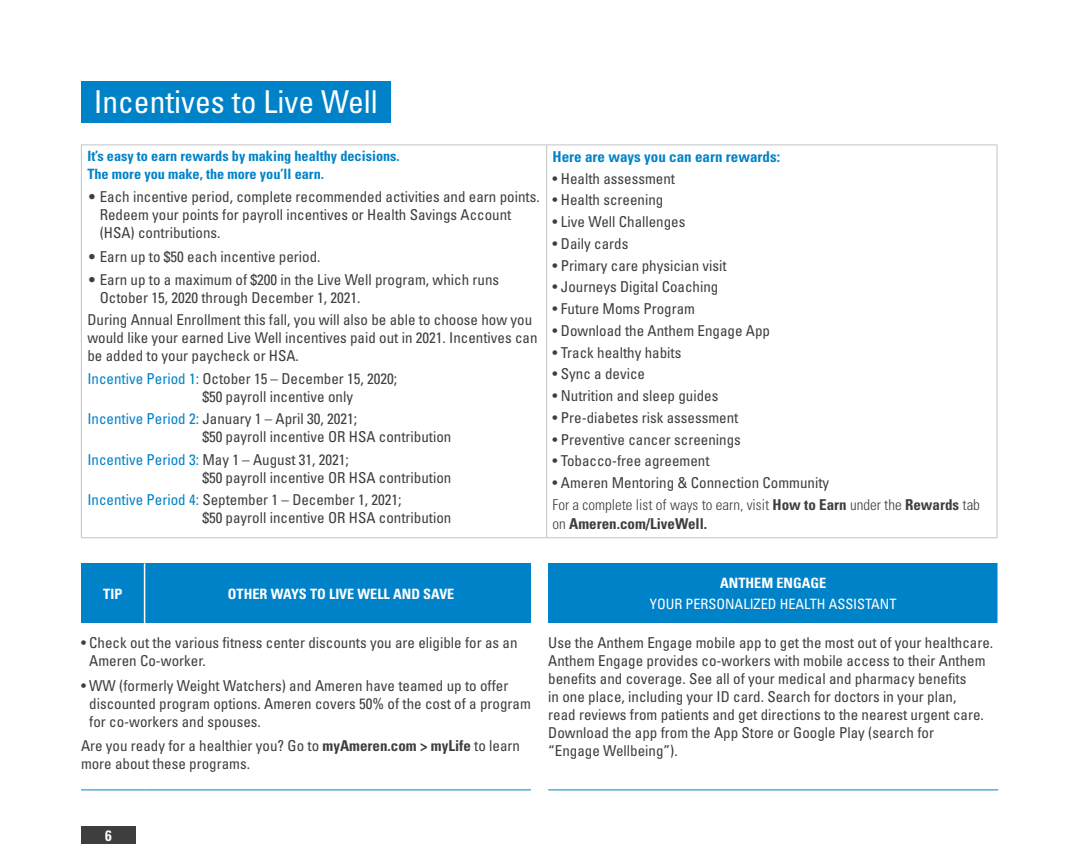
<style>
.page{position:relative;width:1080px;height:864px;background:#fff}
.page>*{position:absolute;margin:0;border:0;box-sizing:border-box;transform-origin:0 0}
.NEW_Subtitle_-_green{font:condensed 31.5px "Univers LT Std";color:#fff}
.Chart_body{font:condensed 15px/18px "Univers LT Std";color:#3e3e3f}
.New_Body_10_14{font:condensed 15px/18px "Univers LT Std";color:#3e3e3f}
.Chart_body-2{font:300 condensed 15px/18.8px "Univers LT Std";color:#3e3e3f}
.Chart_body-3{font:700 condensed 15px "Univers LT Std";color:#0082c8}
.t1{font:700 condensed 15px "Univers LT Std";color:#fff}
.t2{font:700 condensed 14.25px/18px "Univers LT Std";color:#0082c8}
.title_within_chart{font:700 condensed 14.25px "Univers LT Std";color:#fff}
.title_within_chart-2{font:condensed 14.25px "Univers LT Std";color:#fff}
.s1{font-weight:300}
.s2{color:#0082c8}
.s3{font-weight:700}
</style>
<div class="page">
<div style="left:81px;top:826px;width:54px;height:18px;background:#3e3e3f"></div>
<hr style="left:81px;top:145px;width:466px;height:1px;background:#c2c3c6">
<hr style="left:81px;top:145px;width:1px;height:392px;background:#c2c3c6">
<hr style="left:547px;top:145px;width:450px;height:1px;background:#c2c3c6">
<hr style="left:546px;top:145px;width:1px;height:392px;background:#c2c3c6">
<hr style="left:997px;top:145px;width:1px;height:392px;background:#c2c3c6">
<hr style="left:81px;top:537px;width:466px;height:1px;background:#c2c3c6">
<hr style="left:547px;top:537px;width:450px;height:1px;background:#c2c3c6">
<div style="left:81px;top:563px;width:64px;height:60px;background:#0082c8"></div>
<div style="left:145px;top:563px;width:386px;height:60px;background:#0082c8"></div>
<hr style="left:144px;top:563px;width:1px;height:60px;background:#fff">
<hr style="left:81px;top:790px;width:64px;height:1px;background:#0082c8">
<hr style="left:145px;top:790px;width:386px;height:1px;background:#0082c8">
<div style="left:548px;top:563px;width:450px;height:60px;background:#0082c8"></div>
<hr style="left:548px;top:790px;width:450px;height:1px;background:#0082c8">
<div style="left:81px;top:81px;width:310px;height:41px;background:#0082c8"></div>
<p class="NEW_Subtitle_-_green" style="left:94px;top:82px;width:286px">Incentives to Live Well</p>
<p class="t2" style="left:87px;top:147px;width:314px">It’s easy to earn rewards by making healthy decisions.<br>The more you make, the more you’ll earn.</p>
<p class="Chart_body" style="left:100px;top:188px;width:441px;text-indent:-12px"><span class="s1">•</span> Each incentive period, complete recommended activities and earn points.<br>Redeem your points for payroll incentives or Health Savings Account (HSA) contributions.</p>
<p class="Chart_body" style="left:87px;top:247px;width:235px"><span class="s1">•</span> Earn up to $50 each incentive period.</p>
<p class="Chart_body" style="left:100px;top:270px;width:401px;text-indent:-12px"><span class="s1">•</span> Earn up to a maximum of $200 in the Live Well program, which runs<br>October 15, 2020 through December 1, 2021.</p>
<p class="Chart_body" style="left:87px;top:311px;width:452px">During Annual Enrollment this fall, you will also be able to choose how you would like your earned Live Well incentives paid out in 2021. Incentives can be added to your paycheck or HSA.</p>
<p class="Chart_body" style="left:202px;top:369px;width:196px;text-indent:-115px"><span class="s2">Incentive Period 1:</span> October 15 – December 15, 2020; $50 payroll incentive only</p>
<p class="Chart_body" style="left:202px;top:410px;width:251px;text-indent:-115px"><span class="s2">Incentive Period 2:</span> January 1 – April 30, 2021;<br>$50 payroll incentive OR HSA contribution</p>
<p class="Chart_body" style="left:202px;top:450px;width:251px;text-indent:-115px"><span class="s2">Incentive Period 3:</span> May 1 – August 31, 2021;<br>$50 payroll incentive OR HSA contribution</p>
<p class="Chart_body" style="left:202px;top:491px;width:251px;text-indent:-115px"><span class="s2">Incentive Period 4:</span> September 1 – December 1, 2021;<br>$50 payroll incentive OR HSA contribution</p>
<p class="Chart_body-3" style="left:553px;top:147px;width:229px">Here are ways you can earn rewards:</p>
<p class="Chart_body" style="left:553px;top:169px;width:124px">• Health assessment</p>
<p class="Chart_body" style="left:553px;top:191px;width:112px">• Health screening</p>
<p class="Chart_body" style="left:553px;top:212px;width:134px">• Live Well Challenges</p>
<p class="Chart_body" style="left:553px;top:234px;width:77px">• Daily cards</p>
<p class="Chart_body" style="left:553px;top:256px;width:176px">• Primary care physician visit</p>
<p class="Chart_body" style="left:553px;top:278px;width:167px">• Journeys Digital Coaching</p>
<p class="Chart_body" style="left:553px;top:299px;width:144px">• Future Moms Program</p>
<p class="Chart_body" style="left:553px;top:321px;width:219px">• Download the Anthem Engage App</p>
<p class="Chart_body" style="left:553px;top:343px;width:130px">• Track healthy habits</p>
<p class="Chart_body" style="left:553px;top:365px;width:94px">• Sync a device</p>
<p class="Chart_body" style="left:553px;top:386px;width:167px">• Nutrition and sleep guides</p>
<p class="Chart_body" style="left:553px;top:408px;width:187px">• Pre-diabetes risk assessment</p>
<p class="Chart_body" style="left:553px;top:430px;width:190px">• Preventive cancer screenings</p>
<p class="Chart_body" style="left:553px;top:452px;width:158px">• Tobacco-free agreement</p>
<p class="Chart_body" style="left:553px;top:473px;width:278px">• Ameren Mentoring &amp; Connection Community</p>
<p class="Chart_body-2" style="left:553px;top:495px;width:429px">For a complete list of ways to earn, visit <span class="s3">How to Earn</span> under the <span class="s3">Rewards</span> tab on <span class="s3">Ameren.com/LiveWell.</span></p>
<p class="title_within_chart" style="left:103px;top:585px;width:21px">TIP</p>
<p class="title_within_chart" style="left:228px;top:585px;width:228px">OTHER WAYS TO LIVE WELL AND SAVE</p>
<p class="New_Body_10_14" style="left:89px;top:633px;width:430px;text-indent:-8px">• Check out the various fitness center discounts you are eligible for as an<br>Ameren Co-worker.</p>
<p class="New_Body_10_14" style="left:89px;top:676px;width:443px;text-indent:-8px">• WW (formerly Weight Watchers) and Ameren have teamed up to offer discounted program options. Ameren covers 50% of the cost of a program for co-workers and spouses.</p>
<p class="New_Body_10_14" style="left:81px;top:737px;width:441px">Are you ready for a healthier you? Go to <span class="s3">myAmeren.com &gt; myLife</span> to learn more about these programs.</p>
<p class="title_within_chart" style="left:720px;top:574px;width:108px">ANTHEM ENGAGE</p>
<p class="title_within_chart-2" style="left:650px;top:595px;width:248px">YOUR PERSONALIZED HEALTH ASSISTANT</p>
<p class="New_Body_10_14" style="left:548px;top:633px;width:446px">Use the Anthem Engage mobile app to get the most out of your healthcare.<br>Anthem Engage provides co-workers with mobile access to their Anthem benefits and coverage. See all of your medical and pharmacy benefits<br>in one place, including your ID card. Search for doctors in your plan,<br>read reviews from patients and get directions to the nearest urgent care.<br>Download the app from the App Store or Google Play (search for<br>“Engage Wellbeing”).</p>
<p class="t1" style="left:105px;top:826px;width:8px">6</p>
</div>
